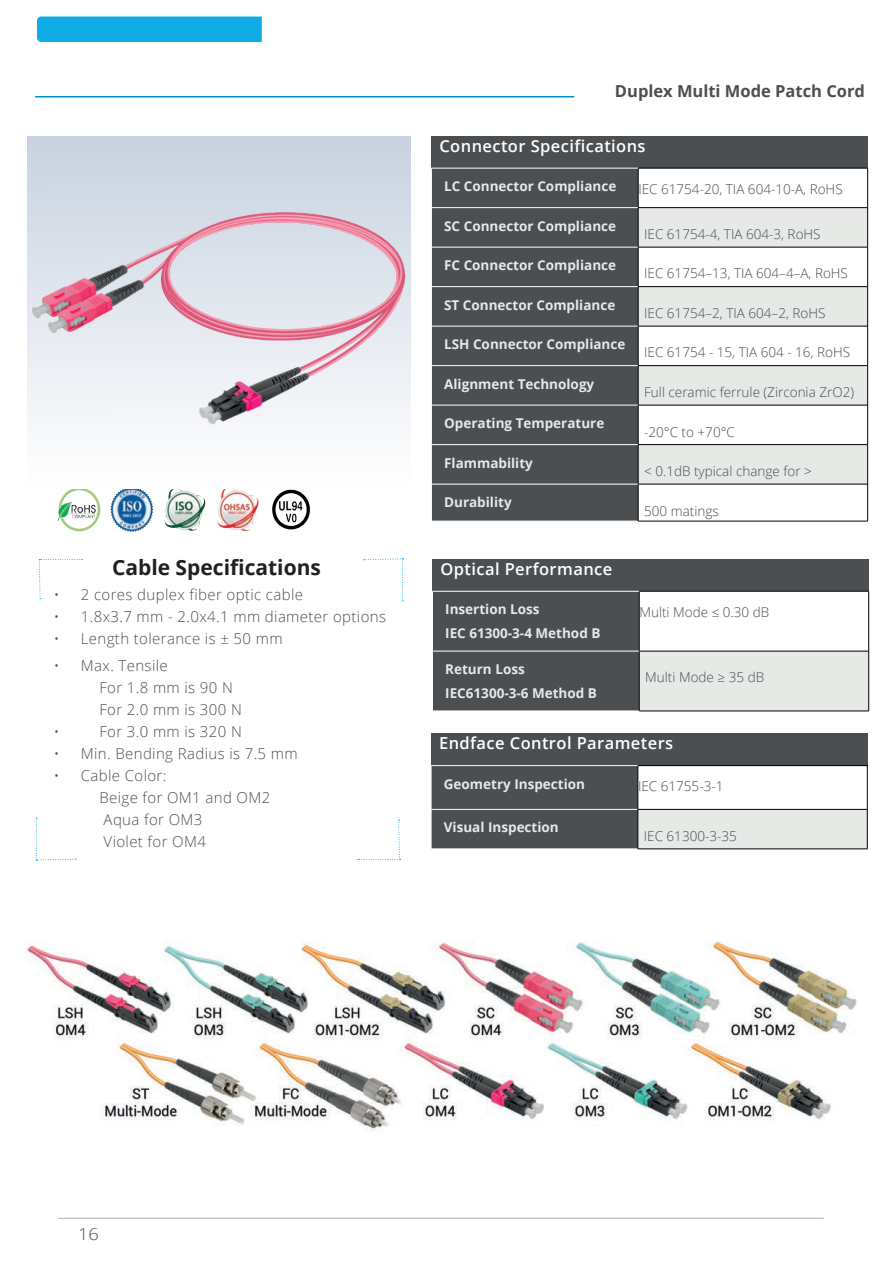
<style>
.page{position:relative;width:893px;height:1263px;background:#fff}
.page>*{position:absolute;margin:0;border:0;box-sizing:border-box;transform-origin:0 0}
.t1{font:700 21px "Open Sans";color:#231f20}
.t2{font:600 16.5px "Open Sans";letter-spacing:.025em;color:#fff}
.t3{font:700 16.5px "Open Sans";color:#4b4f51}
.t4{font:300 16.5px "Open Sans";color:#4b4f51;scale:1.1 1}
.t5{font:300 15px/22px "Open Sans";letter-spacing:.025em;color:#4b4f51}
.t6{font:700 13.5px/24px "Open Sans";color:#e7e9e7}
.t7{font:300 13.5px "Open Sans";color:#494d4f}
</style>
<div class="page">
<div style="left:431px;top:136px;width:437px;height:34px;background:#4b4f51"></div>
<div style="left:432px;top:559px;width:437px;height:34px;background:#4b4f51"></div>
<div style="left:431px;top:733px;width:437px;height:34px;background:#4b4f51"></div>
<hr style="left:35px;top:96px;width:539px;height:1px;background:#008cd0">
<div style="left:432px;top:169px;width:206px;height:352px;background:#4b4f51"></div>
<svg style="left:639px;top:169px;width:228px;height:352px"></svg>
<svg style="left:639px;top:208px;width:228px;height:276px;fill:#e7e9e7"></svg>
<div style="left:431px;top:445px;width:207px;height:39px;background:#4b4f51"></div>
<hr style="left:431px;top:168px;width:207px;height:1px;background:#fff">
<hr style="left:431px;top:168px;width:1px;height:40px;background:#fff">
<hr style="left:431px;top:445px;width:1px;height:39px;background:#fff">
<hr style="left:432px;top:207px;width:206px;height:1px;background:#fff">
<hr style="left:432px;top:247px;width:206px;height:1px;background:#fff">
<hr style="left:432px;top:286px;width:206px;height:1px;background:#fff">
<hr style="left:432px;top:326px;width:206px;height:1px;background:#fff">
<hr style="left:432px;top:365px;width:206px;height:1px;background:#fff">
<hr style="left:432px;top:405px;width:206px;height:1px;background:#fff">
<hr style="left:432px;top:444px;width:206px;height:1px;background:#fff">
<hr style="left:432px;top:484px;width:206px;height:1px;background:#fff">
<hr style="left:638px;top:168px;width:230px;height:1px;background:#000">
<hr style="left:867px;top:168px;width:1px;height:40px;background:#000">
<hr style="left:867px;top:484px;width:1px;height:37px;background:#000">
<hr style="left:638px;top:521px;width:230px;height:1px;background:#000">
<hr style="left:638px;top:168px;width:1px;height:39px;background:#000">
<hr style="left:638px;top:484px;width:1px;height:37px;background:#000">
<hr style="left:638px;top:207px;width:229px;height:1px;background:#000">
<hr style="left:638px;top:208px;width:1px;height:39px;background:#000">
<hr style="left:638px;top:445px;width:1px;height:39px;background:#000">
<hr style="left:638px;top:484px;width:229px;height:1px;background:#000">
<hr style="left:867px;top:208px;width:1px;height:39px;background:#000">
<hr style="left:867px;top:445px;width:1px;height:39px;background:#000">
<hr style="left:638px;top:247px;width:229px;height:1px;background:#000">
<hr style="left:638px;top:247px;width:1px;height:39px;background:#000">
<hr style="left:638px;top:405px;width:1px;height:39px;background:#000">
<hr style="left:638px;top:444px;width:229px;height:1px;background:#000">
<hr style="left:867px;top:247px;width:1px;height:40px;background:#000">
<hr style="left:867px;top:405px;width:1px;height:40px;background:#000">
<hr style="left:638px;top:286px;width:229px;height:1px;background:#000">
<hr style="left:638px;top:287px;width:1px;height:39px;background:#000">
<hr style="left:638px;top:366px;width:1px;height:39px;background:#000">
<hr style="left:638px;top:405px;width:229px;height:1px;background:#000">
<hr style="left:867px;top:287px;width:1px;height:39px;background:#000">
<hr style="left:867px;top:366px;width:1px;height:39px;background:#000">
<hr style="left:638px;top:326px;width:229px;height:1px;background:#000">
<hr style="left:638px;top:326px;width:1px;height:39px;background:#000">
<hr style="left:638px;top:365px;width:229px;height:1px;background:#000">
<hr style="left:867px;top:326px;width:1px;height:40px;background:#000">
<div style="left:433px;top:592px;width:206px;height:119px;background:#4b4f51"></div>
<div style="left:639px;top:591px;width:230px;height:60px;background:#fff"></div>
<div style="left:639px;top:651px;width:230px;height:60px;background:#e7e9e7"></div>
<hr style="left:432px;top:591px;width:207px;height:1px;background:#fff">
<hr style="left:432px;top:591px;width:1px;height:60px;background:#fff">
<hr style="left:433px;top:651px;width:206px;height:1px;background:#fff">
<hr style="left:639px;top:591px;width:230px;height:1px;background:#000">
<hr style="left:868px;top:591px;width:1px;height:60px;background:#000">
<hr style="left:639px;top:591px;width:1px;height:60px;background:#000">
<hr style="left:639px;top:651px;width:229px;height:1px;background:#000">
<hr style="left:639px;top:651px;width:1px;height:60px;background:#000">
<hr style="left:868px;top:651px;width:1px;height:60px;background:#000">
<hr style="left:639px;top:711px;width:230px;height:1px;background:#000">
<div style="left:432px;top:766px;width:206px;height:83px;background:#4b4f51"></div>
<div style="left:638px;top:766px;width:229px;height:43px;background:#fff"></div>
<div style="left:638px;top:809px;width:229px;height:40px;background:#e7e9e7"></div>
<hr style="left:431px;top:765px;width:207px;height:1px;background:#fff">
<hr style="left:431px;top:766px;width:1px;height:43px;background:#fff">
<hr style="left:431px;top:809px;width:207px;height:1px;background:#fff">
<hr style="left:638px;top:765px;width:229px;height:1px;background:#000">
<hr style="left:867px;top:766px;width:1px;height:43px;background:#000">
<hr style="left:638px;top:766px;width:1px;height:43px;background:#000">
<hr style="left:638px;top:809px;width:229px;height:1px;background:#000">
<hr style="left:638px;top:809px;width:1px;height:40px;background:#000">
<hr style="left:867px;top:809px;width:1px;height:40px;background:#000">
<hr style="left:638px;top:849px;width:229px;height:1px;background:#000">
<img style="left:57px;top:500px;width:253px;height:32px">
<svg style="left:39px;top:559px;width:43px;height:40px"></svg>
<svg style="left:363px;top:558px;width:40px;height:43px"></svg>
<svg style="left:358px;top:820px;width:43px;height:40px"></svg>
<svg style="left:36px;top:818px;width:40px;height:43px"></svg>
<img style="left:25px;top:941px;width:832px;height:191px">
<img style="left:28px;top:136px;width:383px;height:364px">
<hr style="left:58px;top:1218px;width:766px;height:1px;background:#a5afb7">
<div style="left:37px;top:17px;width:225px;height:25px;background:#0eade5"></div>
<h1 class="t1" style="left:112px;top:552px;width:210px">Cable Specifications</h1>
<p class="t5" style="left:54px;top:583px;width:251px">• 2 cores duplex fiber optic cable</p>
<p class="t5" style="left:54px;top:605px;width:334px">• 1.8x3.7 mm - 2.0x4.1 mm diameter options</p>
<p class="t5" style="left:54px;top:627px;width:230px">• Length tolerance is ± 50 mm</p>
<p class="t5" style="left:54px;top:654px;width:115px">• Max. Tensile</p>
<p class="t5" style="left:99px;top:676px;width:135px">For 1.8 mm is 90 N</p>
<p class="t5" style="left:99px;top:698px;width:144px">For 2.0 mm is 300 N</p>
<p class="t5" style="left:54px;top:720px;width:7px">•</p>
<p class="t5" style="left:99px;top:720px;width:144px">For 3.0 mm is 320 N</p>
<p class="t5" style="left:54px;top:742px;width:245px">• Min. Bending Radius is 7.5 mm</p>
<p class="t5" style="left:99px;top:764px;width:172px;text-indent:-45px">• Cable Color:<br>Beige for OM1 and OM2<br>Aqua for OM3<br>Violet for OM4</p>
<p class="t3" style="left:615px;top:79px;width:252px">Duplex Multi Mode Patch Cord</p>
<p class="t2" style="left:439px;top:134px;width:208px">Connector Specifications</p>
<p class="t6" style="left:444px;top:174px;width:174px">LC Connector Compliance</p>
<p class="t7" style="left:638px;top:179px;width:206px">IEC 61754-20, TIA 604-10-A, RoHS</p>
<p class="t6" style="left:444px;top:213px;width:173px">SC Connector Compliance</p>
<p class="t7" style="left:644px;top:225px;width:178px">IEC 61754-4, TIA 604-3, RoHS</p>
<p class="t6" style="left:444px;top:253px;width:173px">FC Connector Compliance</p>
<p class="t6" style="left:444px;top:292px;width:173px">ST Connector Compliance</p>
<p class="t6" style="left:444px;top:332px;width:183px">LSH Connector Compliance</p>
<p class="t6" style="left:444px;top:371px;width:152px">Alignment Technology</p>
<p class="t6" style="left:444px;top:411px;width:162px">Operating Temperature</p>
<p class="t6" style="left:444px;top:450px;width:90px">Flammability</p>
<p class="t6" style="left:444px;top:490px;width:69px">Durability</p>
<p class="t2" style="left:440px;top:558px;width:173px">Optical Performance</p>
<p class="t7" style="left:644px;top:264px;width:205px">IEC 61754–13, TIA 604–4–A, RoHS</p>
<p class="t7" style="left:644px;top:304px;width:183px">IEC 61754–2, TIA 604–2, RoHS</p>
<p class="t7" style="left:644px;top:343px;width:207px">IEC 61754 - 15, TIA 604 - 16, RoHS</p>
<p class="t7" style="left:644px;top:383px;width:211px">Full ceramic ferrule (Zirconia ZrO2)</p>
<p class="t7" style="left:644px;top:422px;width:92px">-20°C to +70°C</p>
<p class="t7" style="left:644px;top:462px;width:169px">&lt; 0.1dB typical change for &gt;</p>
<p class="t7" style="left:644px;top:501px;width:76px">500 matings</p>
<p class="t6" style="left:445px;top:597px;width:157px">Insertion Loss<br>IEC 61300-3-4 Method B</p>
<p class="t7" style="left:639px;top:603px;width:131px">Multi Mode ≤ 0.30 dB</p>
<p class="t6" style="left:445px;top:657px;width:153px">Return Loss<br>IEC61300-3-6 Method B</p>
<p class="t7" style="left:645px;top:668px;width:120px">Multi Mode ≥ 35 dB</p>
<p class="t2" style="left:439px;top:732px;width:236px">Endface Control Parameters</p>
<p class="t6" style="left:444px;top:771px;width:143px">Geometry Inspection</p>
<p class="t7" style="left:638px;top:777px;width:87px">IEC 61755-3-1</p>
<p class="t6" style="left:444px;top:815px;width:116px">Visual Inspection</p>
<p class="t7" style="left:644px;top:826px;width:95px">IEC 61300-3-35</p>
<p class="t4" style="left:78px;top:1222px;width:20px">16</p>
</div>
